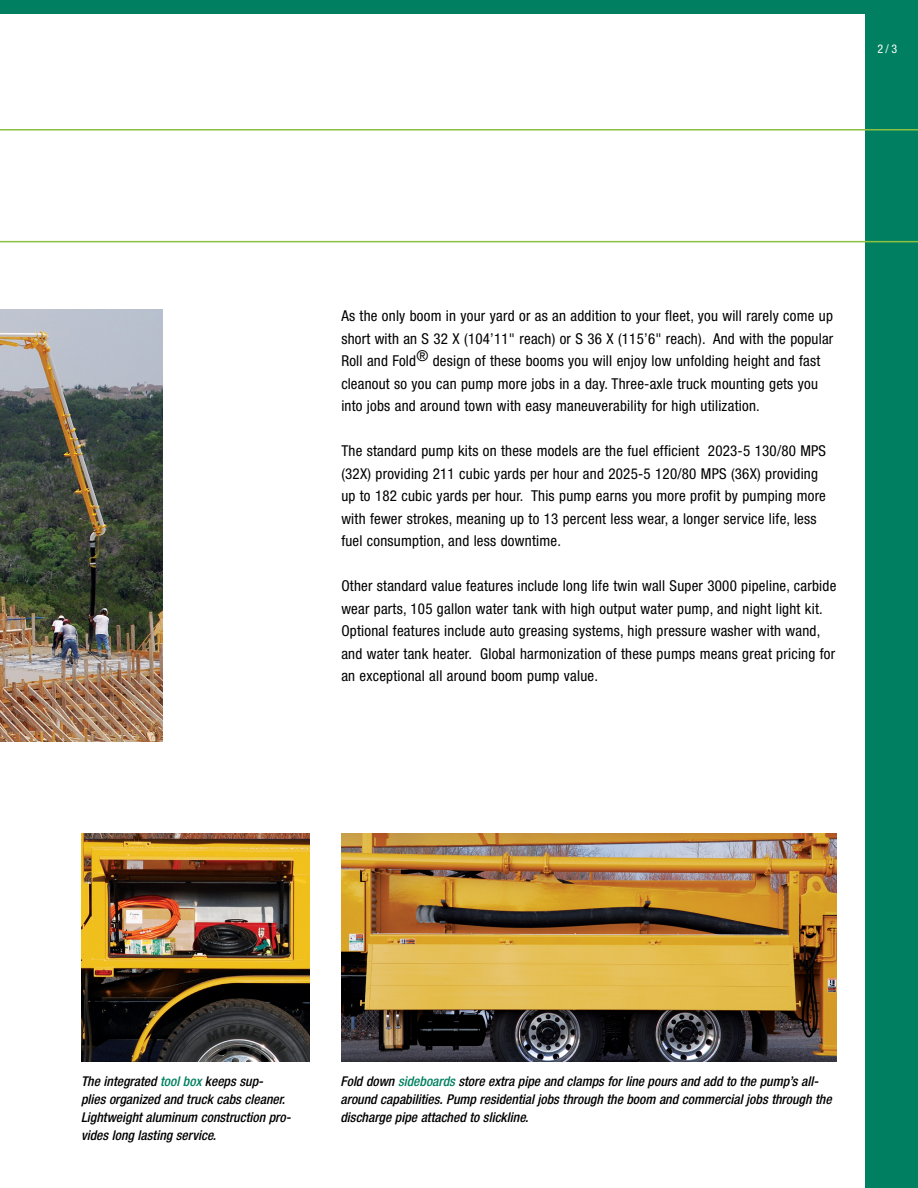
<style>
.page{position:relative;width:918px;height:1188px;background:#008060}
.page>*{position:absolute;margin:0;border:0;box-sizing:border-box;transform-origin:0 0}
.t1{font:condensed 15px/22.5px "Helvetica Neue";letter-spacing:.015em;color:#000}
.t2{font:italic 500 condensed 13.5px/18px "Helvetica Neue";color:#000}
.t3{font:condensed 12px "Helvetica Neue";color:#fff}
.s1{color:#008060}
</style>
<div class="page">
<div style="left:0;top:14px;width:864px;height:1174px;background:#fff"></div>
<svg style="left:0;top:129px;width:918px;height:113px"></svg>
<img style="left:82px;top:833px;width:228px;height:228px">
<img style="left:341px;top:833px;width:496px;height:228px">
<img style="left:0;top:310px;width:162px;height:432px">
<p class="t3" style="left:878px;top:42px;width:21px">2/3</p>
<p class="t1" style="left:341px;top:305px;width:494px">As the only boom in your yard or as an addition to your fleet, you will rarely come up short with an S 32 X (104’11" reach) or S 36 X (115’6" reach). And with the popular Roll and Fold® design of these booms you will enjoy low unfolding height and fast cleanout so you can pump more jobs in a day. Three-axle truck mounting gets you into jobs and around town with easy maneuverability for high utilization.</p>
<p class="t1" style="left:341px;top:440px;width:486px">The standard pump kits on these models are the fuel efficient 2023-5 130/80 MPS (32X) providing 211 cubic yards per hour and 2025-5 120/80 MPS (36X) providing up to 182 cubic yards per hour. This pump earns you more profit by pumping more with fewer strokes, meaning up to 13 percent less wear, a longer service life, less fuel consumption, and less downtime.</p>
<p class="t1" style="left:341px;top:575px;width:496px">Other standard value features include long life twin wall Super 3000 pipeline, carbide wear parts, 105 gallon water tank with high output water pump, and night light kit.<br>Optional features include auto greasing systems, high pressure washer with wand, and water tank heater. Global harmonization of these pumps means great pricing for an exceptional all around boom pump value.</p>
<p class="t2" style="left:81px;top:1072px;width:211px">The integrated <span class="s1">tool box</span> keeps sup&shy;plies organized and truck cabs cleaner.<br>Lightweight aluminum construction pro&shy;vides long lasting service.</p>
<p class="t2" style="left:340px;top:1072px;width:493px">Fold down <span class="s1">sideboards</span> store extra pipe and clamps for line pours and add to the pump’s all&shy;around capabilities. Pump residential jobs through the boom and commercial jobs through the discharge pipe attached to slickline.</p>
</div>
